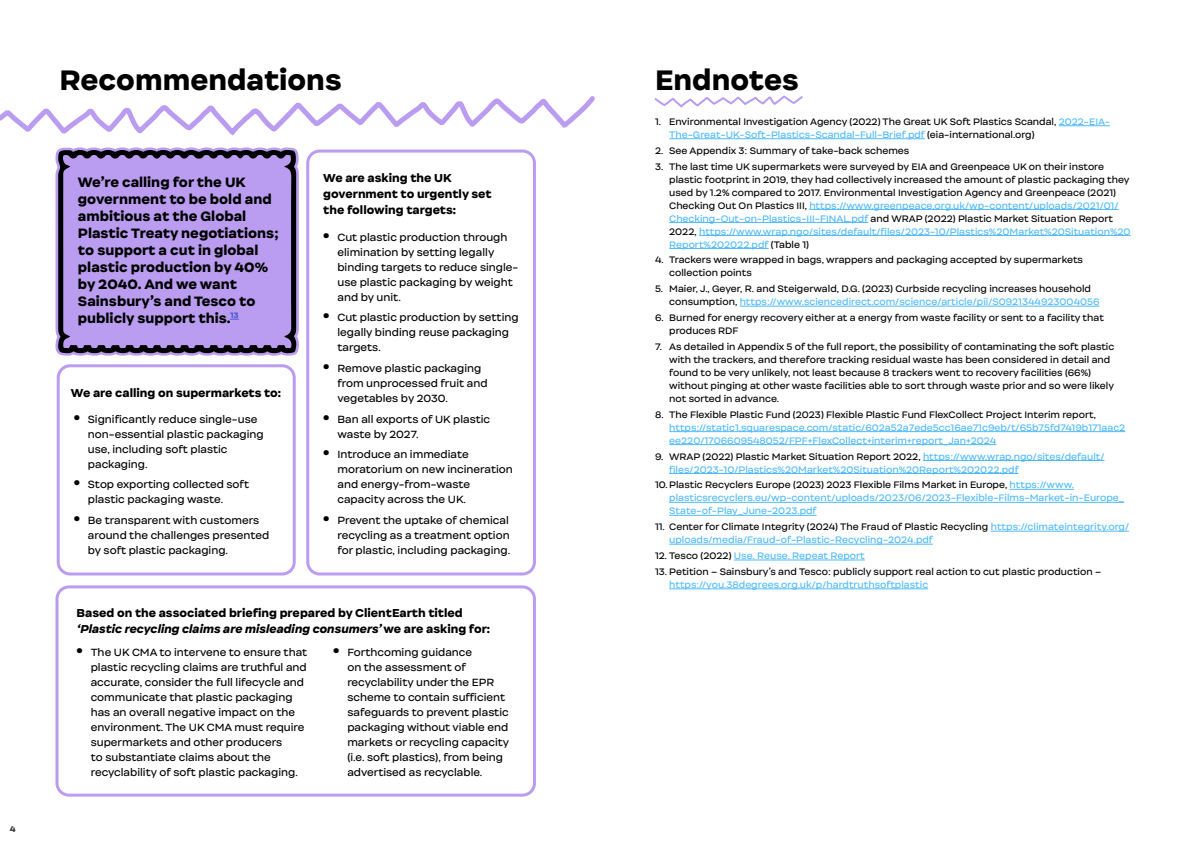
<style>
.page{position:relative;width:1191px;height:842px;background:#fff}
.page>*{position:absolute;margin:0;border:0;box-sizing:border-box;transform-origin:0 0}
.t1{font:900 27px "Internacional";color:#000}
.Black_highlighted_copy{font:900 13px/17px "Internacional";color:#000}
.Copy{font:900 11px/16px "Internacional";color:#000}
.Copy_bullet{font:10px/15px "Internacional";color:#000}
.Endnotes{font:9px/13px "Internacional";color:#000}
.Endnotes-2{font:9px/13px "Internacional";color:#4fbaff}
.t2{font:900 8px "Internacional";color:#3f3c37}
.s1{font-weight:900;font-size:14px}
.s2{font-style:italic}
.s3{color:#4fbaff}
.s4{color:#000}
.s5{color:#50bcff}
</style>
<div class="page">
<svg style="left:55px;top:147px;width:244px;height:209px"></svg>
<svg style="left:58px;top:149px;width:239px;height:205px;background:#a78cd7"></svg>
<hr style="left:1058px;top:126px;width:52px;height:1px;background:#4fbaff">
<hr style="left:669px;top:139px;width:256px;height:1px;background:#4fbaff">
<hr style="left:809px;top:209px;width:309px;height:1px;background:#4fbaff">
<hr style="left:669px;top:222px;width:199px;height:1px;background:#4fbaff">
<hr style="left:699px;top:235px;width:431px;height:1px;background:#4fbaff">
<hr style="left:669px;top:248px;width:99px;height:1px;background:#4fbaff">
<hr style="left:739px;top:306px;width:360px;height:1px;background:#4fbaff">
<hr style="left:669px;top:431px;width:456px;height:1px;background:#4fbaff">
<hr style="left:669px;top:444px;width:327px;height:1px;background:#4fbaff">
<hr style="left:923px;top:460px;width:181px;height:1px;background:#4fbaff">
<hr style="left:669px;top:473px;width:349px;height:1px;background:#4fbaff">
<hr style="left:1009px;top:489px;width:65px;height:1px;background:#4fbaff">
<hr style="left:669px;top:502px;width:455px;height:1px;background:#4fbaff">
<hr style="left:669px;top:515px;width:147px;height:1px;background:#4fbaff">
<hr style="left:990px;top:531px;width:139px;height:1px;background:#4fbaff">
<hr style="left:669px;top:544px;width:264px;height:1px;background:#4fbaff">
<hr style="left:734px;top:560px;width:131px;height:1px;background:#4fbaff">
<hr style="left:669px;top:589px;width:259px;height:1px;background:#50bcff">
<svg style="left:0;top:96px;width:595px;height:40px"></svg>
<svg style="left:654px;top:95px;width:149px;height:13px"></svg>
<div style="left:57px;top:364px;width:239px;height:211px;border:3px solid #ba9cf0;border-radius:12px"></div>
<div style="left:306px;top:150px;width:230px;height:425px;border:3px solid #ba9cf0;border-radius:12px"></div>
<div style="left:55px;top:585px;width:481px;height:212px;border:3px solid #ba9cf0;border-radius:12px"></div>
<p class="t2" style="left:10px;top:824px;width:7px">4</p>
<h2 class="t1" style="left:60px;top:62px;width:284px">Recommendations</h2>
<p class="Black_highlighted_copy" style="left:78px;top:173px;width:202px">We’re calling for the UK government to be bold and ambitious at the Global<br>Plastic Treaty negotiations; to support a cut in global plastic production by 40% by 2040. And we want<br>Sainsbury’s and Tesco to publicly support this.<sup>13</sup></p>
<p class="Copy" style="left:71px;top:385px;width:212px">We are calling on supermarkets to:</p>
<p class="Copy_bullet" style="left:88px;top:412px;width:177px;text-indent:-14px"><span class="s1">•</span> Significantly reduce single-use non-essential plastic packaging use, including soft plastic packaging.</p>
<p class="Copy_bullet" style="left:88px;top:477px;width:163px;text-indent:-14px"><span class="s1">•</span> Stop exporting collected soft plastic packaging waste.</p>
<p class="Copy_bullet" style="left:88px;top:513px;width:183px;text-indent:-14px"><span class="s1">•</span> Be transparent with customers around the challenges presented by soft plastic packaging.</p>
<p class="Copy" style="left:323px;top:170px;width:170px">We are asking the UK government to urgently set the following targets:</p>
<p class="Copy_bullet" style="left:337px;top:230px;width:182px;text-indent:-14px"><span class="s1">•</span> Cut plastic production through elimination by setting legally binding targets to reduce single&shy;use plastic packaging by weight and by unit.</p>
<p class="Copy_bullet" style="left:337px;top:310px;width:183px;text-indent:-14px"><span class="s1">•</span> Cut plastic production by setting legally binding reuse packaging targets.</p>
<p class="Copy_bullet" style="left:337px;top:361px;width:152px;text-indent:-14px"><span class="s1">•</span> Remove plastic packaging from unprocessed fruit and vegetables by 2030.</p>
<p class="Copy_bullet" style="left:337px;top:412px;width:154px;text-indent:-14px"><span class="s1">•</span> Ban all exports of UK plastic waste by 2027.</p>
<p class="Copy_bullet" style="left:337px;top:447px;width:177px;text-indent:-14px"><span class="s1">•</span> Introduce an immediate moratorium on new incineration and energy-from-waste capacity across the UK.</p>
<p class="Copy_bullet" style="left:337px;top:513px;width:174px;text-indent:-14px"><span class="s1">•</span> Prevent the uptake of chemical recycling as a treatment option for plastic, including packaging.</p>
<p class="Copy" style="left:77px;top:604px;width:415px">Based on the associated briefing prepared by ClientEarth titled <span class="s2">‘Plastic recycling claims are misleading consumers’</span> we are asking for:</p>
<p class="Copy_bullet" style="left:91px;top:644px;width:218px;text-indent:-14px"><span class="s1">•</span> The UK CMA to intervene to ensure that plastic recycling claims are truthful and accurate, consider the full lifecycle and communicate that plastic packaging has an overall negative impact on the environment. The UK CMA must require supermarkets and other producers<br>to substantiate claims about the recyclability of soft plastic packaging.</p>
<p class="Copy_bullet" style="left:347px;top:644px;width:163px;text-indent:-14px"><span class="s1">•</span> Forthcoming guidance<br>on the assessment of recyclability under the EPR scheme to contain sufficient safeguards to prevent plastic packaging without viable end markets or recycling capacity (i.e. soft plastics), from being advertised as recyclable.</p>
<h2 class="t1" style="left:655px;top:62px;width:145px">Endnotes</h2>
<p class="Endnotes" style="left:669px;top:115px;width:442px;text-indent:-14px">1. Environmental Investigation Agency (2022) The Great UK Soft Plastics Scandal, <span class="s3">2022-EIA-<br>The-Great-UK-Soft-Plastics-Scandal-Full-Brief.pdf</span> (eia-international.org)</p>
<p class="Endnotes" style="left:655px;top:144px;width:256px">2. See Appendix 3: Summary of take-back schemes</p>
<p class="Endnotes" style="left:669px;top:160px;width:463px;text-indent:-14px">3. The last time UK supermarkets were surveyed by EIA and Greenpeace UK on their instore plastic footprint in 2019, they had collectively increased the amount of plastic packaging they used by 1.2% compared to 2017. Environmental Investigation Agency and Greenpeace (2021)<br>Checking Out On Plastics III, <span class="s3">https://www.greenpeace.org.uk/wp-content/uploads/2021/01/ Checking-Out-on-Plastics-III-FINAL.pdf</span> and WRAP (2022) Plastic Market Situation Report 2022, <span class="s3">https://www.wrap.ngo/sites/default/files/2023-10/Plastics%20Market%20Situation%20<br>Report%202022.pdf</span> (Table 1)</p>
<p class="Endnotes" style="left:669px;top:254px;width:415px;text-indent:-14px">4. Trackers were wrapped in bags, wrappers and packaging accepted by supermarkets collection points</p>
<p class="Endnotes" style="left:669px;top:283px;width:432px;text-indent:-14px">5. Maier, J., Geyer, R. and Steigerwald, D.G. (2023) Curbside recycling increases household consumption, <span class="s3">https://www.sciencedirect.com/science/article/pii/S0921344923004056</span></p>
<p class="Endnotes" style="left:669px;top:311px;width:436px;text-indent:-14px">6. Burned for energy recovery either at a energy from waste facility or sent to a facility that produces RDF</p>
<p class="Endnotes" style="left:669px;top:340px;width:447px;text-indent:-14px">7. As detailed in Appendix 5 of the full report, the possibility of contaminating the soft plastic with the trackers, and therefore tracking residual waste has been considered in detail and found to be very unlikely, not least because 8 trackers went to recovery facilities (66%) without pinging at other waste facilities able to sort through waste prior and so were likely not sorted in advance.</p>
<p class="Endnotes-2" style="left:669px;top:408px;width:457px;text-indent:-14px"><span class="s4">8. The Flexible Plastic Fund (2023) Flexible Plastic Fund FlexCollect Project Interim report, </span>https://static1.squarespace.com/static/602a52a7ede5cc16ae71c9eb/t/65b75fd7419b171aac2 ee220/1706609548052/FPF+FlexCollect+interim+report_Jan+2024</p>
<p class="Endnotes-2" style="left:669px;top:450px;width:437px;text-indent:-14px"><span class="s4">9. WRAP (2022) Plastic Market Situation Report 2022,</span> https://www.wrap.ngo/sites/default/ files/2023-10/Plastics%20Market%20Situation%20Report%202022.pdf</p>
<p class="Endnotes-2" style="left:669px;top:479px;width:456px;text-indent:-14px"><span class="s4">10.Plastic Recyclers Europe (2023) 2023 Flexible Films Market in Europe,</span> https://www. plasticsrecyclers.eu/wp-content/uploads/2023/06/2023-Flexible-Films-Market-in-Europe_<br>State-of-Play_June-2023.pdf</p>
<p class="Endnotes-2" style="left:669px;top:521px;width:461px;text-indent:-14px"><span class="s4">11. Center for Climate Integrity (2024) The Fraud of Plastic Recycling</span> https://climateintegrity.org/ uploads/media/Fraud-of-Plastic-Recycling-2024.pdf</p>
<p class="Endnotes-2" style="left:655px;top:549px;width:211px"><span class="s4">12. Tesco (2022)</span> Use. Reuse. Repeat Report</p>
<p class="Endnotes" style="left:669px;top:565px;width:433px;text-indent:-14px">13. Petition – Sainsbury’s and Tesco: publicly support real action to cut plastic production – <span class="s5">https://you.38degrees.org.uk/p/hardtruthsoftplastic</span></p>
</div>
